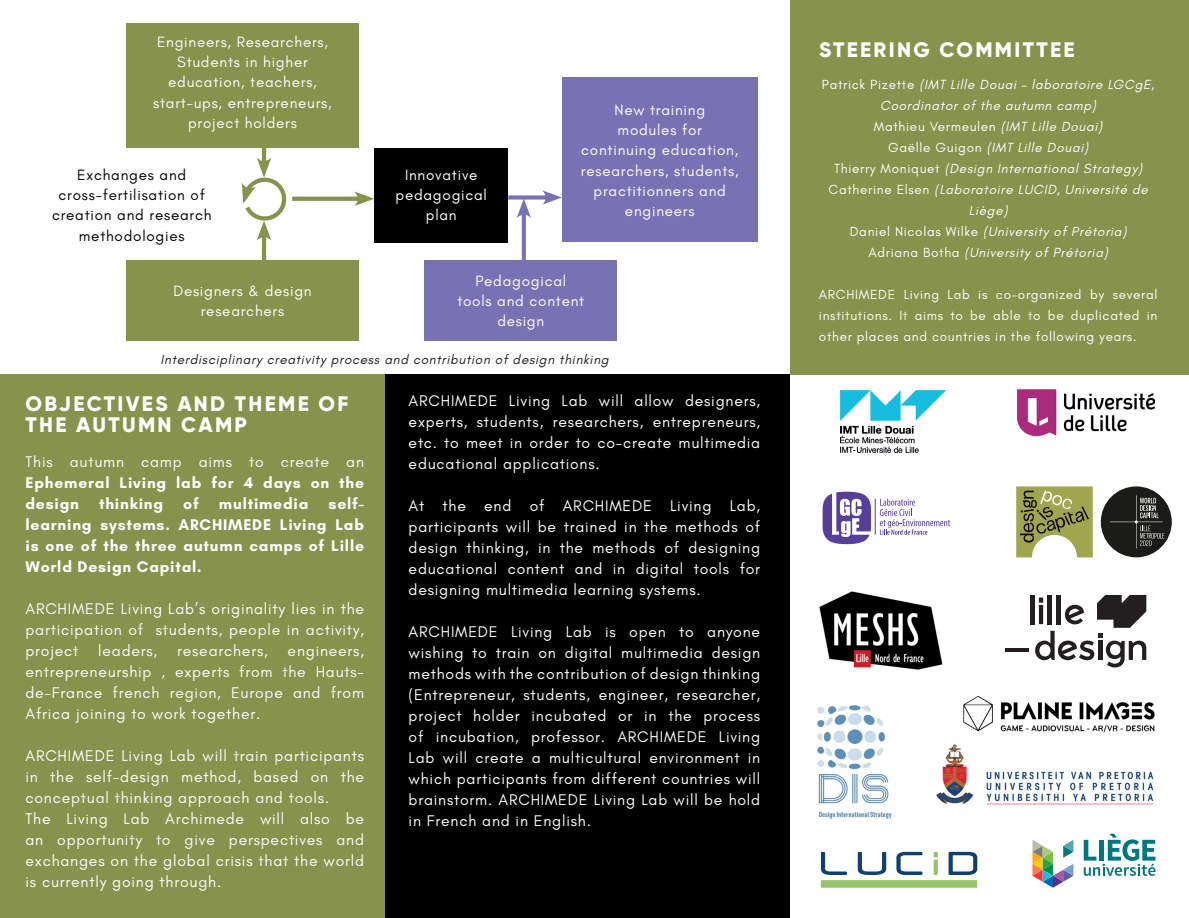
<style>
.page{position:relative;width:1189px;height:918px;background:#fff}
.page>*{position:absolute;margin:0;border:0;box-sizing:border-box;transform-origin:0 0}
.t1{font:800 21px/21px "Gilroy";letter-spacing:.11em;color:#fff}
.t2{font:15.75px/21px "Glacial Indifference";letter-spacing:.05em;color:#fff;text-align:justify}
.t3{font:700 15.75px/21px "Glacial Indifference";letter-spacing:.05em;color:#fff}
.t4{font:15.3px/20.2px "Glacial Indifference";letter-spacing:.05em;color:#fff;text-align:center}
.t5{font:15.3px/20.2px "Glacial Indifference";letter-spacing:.05em;color:#000001;text-align:center}
.t6{font:italic 13.5px/21px "Glacial Indifference";letter-spacing:.05em;color:#fff;text-align:center}
.t7{font:13.5px/21px "Glacial Indifference";letter-spacing:.05em;color:#fff;text-align:justify}
.t8{font:italic 13.5px "Glacial Indifference";letter-spacing:.05em;color:#231f20}
.s1{font-style:normal}
</style>
<div class="page">
<div style="left:508px;top:195px;width:42px;height:5px;background:#7872b5"></div>
<svg style="left:542px;top:190px;width:20px;height:15px"></svg>
<div style="left:126px;top:23px;width:233px;height:125px;background:#87924c"></div>
<div style="left:126px;top:260px;width:233px;height:81px;background:#87924c"></div>
<div style="left:374px;top:148px;width:134px;height:94px;background:#000001"></div>
<div style="left:424px;top:260px;width:193px;height:81px;background:#7872b5"></div>
<div style="left:562px;top:77px;width:195px;height:165px;background:#7872b5"></div>
<hr style="left:522px;top:210px;width:4px;height:50px;background:#7872b5">
<svg style="left:516px;top:199px;width:15px;height:19px"></svg>
<svg style="left:292px;top:197px;width:62px;height:4px"></svg>
<svg style="left:354px;top:191px;width:20px;height:15px"></svg>
<hr style="left:262px;top:148px;width:4px;height:17px;background:#87924c">
<hr style="left:262px;top:233px;width:4px;height:29px;background:#87924c">
<svg style="left:241px;top:158px;width:46px;height:83px"></svg>
<div style="left:789px;top:0;width:399px;height:374px;background:#87924c"></div>
<img style="left:1017px;top:389px;width:136px;height:48px">
<img style="left:840px;top:391px;width:105px;height:62px">
<img style="left:936px;top:744px;width:217px;height:61px">
<img style="left:817px;top:705px;width:75px;height:114px">
<div style="left:820px;top:880px;width:157px;height:8px;background:#93c56a"></div>
<svg style="left:821px;top:852px;width:26px;height:23px"></svg>
<svg style="left:857px;top:852px;width:29px;height:23px"></svg>
<svg style="left:896px;top:852px;width:26px;height:23px"></svg>
<svg style="left:948px;top:852px;width:29px;height:23px"></svg>
<svg style="left:933px;top:852px;width:5px;height:23px"></svg>
<svg style="left:1032px;top:840px;width:41px;height:48px"></svg>
<svg style="left:1083px;top:834px;width:72px;height:42px"></svg>
<img style="left:819px;top:591px;width:123px;height:79px">
<img style="left:963px;top:697px;width:190px;height:34px">
<hr style="left:1005px;top:648px;width:23px;height:4px;background:#231f20">
<div style="left:1029px;top:595px;width:5px;height:29px;background:#231f20"></div>
<svg style="left:1035px;top:595px;width:111px;height:72px"></svg>
<svg style="left:1016px;top:486px;width:76px;height:71px"></svg>
<div style="left:1100px;top:486px;width:71px;height:71px;background:#1b1b19;border-radius:50%"></div>
<svg style="left:1109px;top:495px;width:55px;height:54px"></svg>
<hr style="left:875px;top:499px;width:1px;height:36px;background:#573e99">
<svg style="left:822px;top:492px;width:49px;height:52px"></svg>
<svg style="left:879px;top:499px;width:71px;height:36px"></svg>
<div style="left:384px;top:374px;width:405px;height:544px;background:#000001"></div>
<div style="left:0;top:374px;width:384px;height:544px;background:#87924c"></div>
<p class="t4" style="left:153px;top:32px;width:180px">Engineers, Researchers,<br>Students in higher education, teachers, start-ups, entrepreneurs, project holders</p>
<p class="t5" style="left:52px;top:165px;width:161px">Exchanges and cross-fertilisation of creation and research methodologies</p>
<p class="t4" style="left:395px;top:165px;width:93px">Innovative pedagogical plan</p>
<p class="t4" style="left:581px;top:100px;width:159px">New training<br>modules for continuing education, researchers, students, practitionners and engineers</p>
<p class="t4" style="left:457px;top:271px;width:128px">Pedagogical tools and content design</p>
<p class="t8" style="left:160px;top:352px;width:449px">Interdisciplinary creativity process and contribution of design thinking</p>
<p class="t4" style="left:173px;top:281px;width:140px">Designers &amp; design researchers</p>
<h1 class="t1" style="left:26px;top:393px;width:324px">OBJECTIVES AND THEME OF<br>THE AUTUMN CAMP</h1>
<p class="t2" style="left:26px;top:451px;width:340px">This autumn camp aims to create an</p>
<p class="t3" style="left:26px;top:472px;width:340px">Ephemeral Living lab for 4 days on the design</p>
<p class="t3" style="left:26px;top:493px;width:340px;text-align:justify;text-indent:303px">self&shy;learning systems. ARCHIMEDE Living Lab is one of the three autumn camps of Lille World Design Capital.</p>
<p class="t2" style="left:26px;top:598px;width:340px">ARCHIMEDE Living Lab’s originality lies in the participation of students, people in activity, project</p>
<p class="t3" style="left:99px;top:493px;width:66px">thinking</p>
<p class="t3" style="left:183px;top:493px;width:17px">of</p>
<p class="t3" style="left:219px;top:493px;width:91px">multimedia</p>
<p class="t2" style="left:98px;top:640px;width:60px">leaders,</p>
<p class="t2" style="left:177px;top:640px;width:92px">researchers,</p>
<p class="t2" style="left:26px;top:640px;width:340px;text-indent:262px">engineers, entrepreneurship , experts from the Hauts&shy;de-France french region, Europe and from Africa joining to work together.</p>
<p class="t2" style="left:26px;top:745px;width:340px;text-align:left">ARCHIMEDE Living Lab will train participants in the self-design method, based on the conceptual thinking approach and tools.<br>The Living Lab Archimede will also be an opportunity to give perspectives and exchanges on the global crisis that the world is currently going through.</p>
<p class="t2" style="left:408px;top:390px;width:353px">ARCHIMEDE Living Lab will allow designers, experts, students, researchers, entrepreneurs, etc. to meet in order to co-create multimedia educational applications.</p>
<p class="t2" style="left:408px;top:495px;width:353px">At the end of ARCHIMEDE Living Lab, participants will be trained in the methods of design thinking, in the methods of designing educational content and in digital tools for designing multimedia learning systems.</p>
<p class="t2" style="left:408px;top:621px;width:353px">ARCHIMEDE Living Lab is open to anyone wishing to train on digital multimedia design methods with the contribution of design thinking (Entrepreneur, students, engineer, researcher, project holder incubated or in the process of incubation, professor. ARCHIMEDE Living Lab will create a multicultural environment in which participants from different countries will brainstorm. ARCHIMEDE Living Lab will be hold in French and in English.</p>
<h1 class="t1" style="left:819px;top:39px;width:257px">STEERING COMMITTEE</h1>
<p class="t6" style="left:822px;top:74px;width:334px"><span class="s1">Patrick Pizette</span> (IMT Lille Douai – laboratoire LGCgE, Coordinator of the autumn camp)<br><span class="s1">Mathieu Vermeulen</span> (IMT Lille Douai)<br><span class="s1">Gaëlle Guigon</span> (IMT Lille Douai)<br><span class="s1">Thierry Moniquet</span> (Design International Strategy)<br><span class="s1">Catherine Elsen</span> (Laboratoire LUCID, Université de Liège)<br><span class="s1">Daniel Nicolas Wilke</span> (University of Prétoria)<br><span class="s1">Adriana Botha</span> (University of Prétoria)</p>
<p class="t7" style="left:818px;top:284px;width:340px">ARCHIMEDE Living Lab is co-organized by several institutions. It aims to be able to be duplicated in other places and countries in the following years.</p>
</div>
